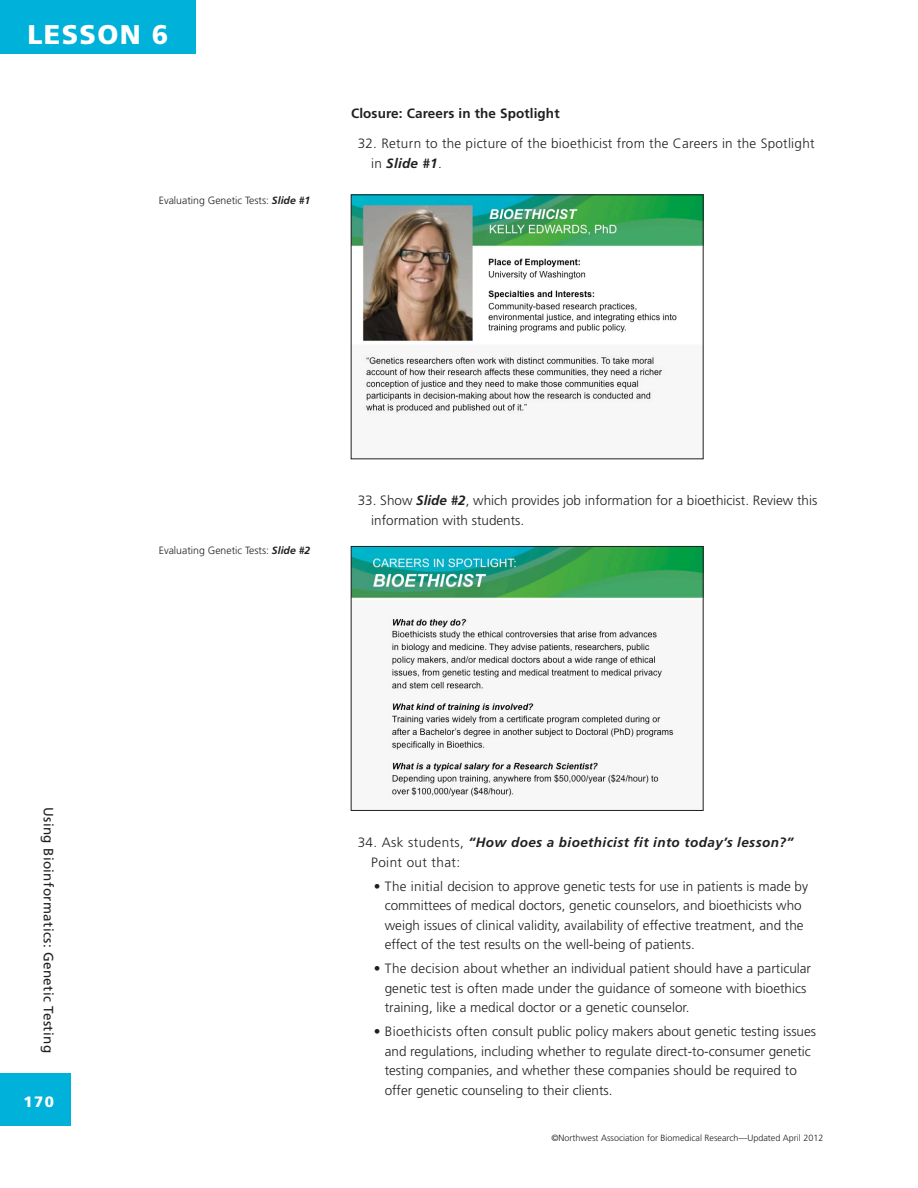
<style>
.page{position:relative;width:918px;height:1188px;background:#fff}
.page>*{position:absolute;margin:0;border:0;box-sizing:border-box;transform-origin:0 0}
.t1{font:900 27px "Frutiger LT Std";letter-spacing:.05em;color:#fff}
.t2{font:900 15px "Frutiger LT Std";color:#fff}
.t3{font:300 13.5px/19.5px "Frutiger LT Std";color:#231f20}
.t4{font:300 13.5px/19.5px "Frutiger LT Std";letter-spacing:.02em;color:#231f20}
.t5{font:italic 700 13.5px/19.5px "Frutiger LT Std";letter-spacing:.03em;color:#231f20}
.t6{font:13.5px "Frutiger LT Std";letter-spacing:.025em;color:#231f20}
.t7{font:700 13.5px "Frutiger LT Std";letter-spacing:.01em;color:#231f20}
.t8{font:300 10.5px "Frutiger LT Std";color:#231f20}
.t9{font:300 9px "Frutiger LT Std";color:#231f20}
.s1{font-weight:700;font-style:italic}
.s2{font-weight:300;font-style:normal}
</style>
<div class="page">
<div style="left:0;top:0;width:196px;height:54px;background:#00b1d9"></div>
<div style="left:0;top:1073px;width:70px;height:52px;background:#00b1d9"></div>
<img style="left:353px;top:197px;width:348px;height:217px">
<img style="left:353px;top:548px;width:348px;height:249px">
<div style="left:351px;top:546px;width:352px;height:265px;border:1px solid #231f20"></div>
<p class="t1" style="left:28px;top:18px;width:142px">LESSON 6</p>
<p class="t8" style="left:159px;top:194px;width:153px">Evaluating Genetic Tests: <span class="s1">Slide #1</span></p>
<p class="t7" style="left:351px;top:106px;width:210px">Closure: Careers in the Spotlight</p>
<p class="t4" style="left:371px;top:134px;width:445px;text-indent:-14px">32. Return to the picture of the bioethicist from the Careers in the Spotlight in <span class="s1">Slide #1</span>.</p>
<p class="t6" style="left:56px;top:807px;width:247px;rotate:90deg">Using Bioinformatics: Genetic Testing</p>
<p class="t2" style="left:23px;top:1093px;width:32px">170</p>
<p class="t8" style="left:159px;top:545px;width:153px">Evaluating Genetic Tests: <span class="s1">Slide #2</span></p>
<p class="t3" style="left:371px;top:491px;width:448px;text-indent:-14px">33. Show <span class="s1">Slide #2</span>, which provides job information for a bioethicist. Review this information with students.</p>
<p class="t5" style="left:371px;top:833px;width:424px;text-indent:-14px"><span class="s2">34. Ask students,</span> “How does a bioethicist fit into today’s lesson?”<br><span class="s2">Point out that:</span></p>
<p class="t3" style="left:385px;top:876px;width:425px;text-indent:-11px">• The initial decision to approve genetic tests for use in patients is made by committees of medical doctors, genetic counselors, and bioethicists who weigh issues of clinical validity, availability of effective treatment, and the effect of the test results on the well-being of patients.</p>
<p class="t3" style="left:385px;top:959px;width:428px;text-indent:-11px">• The decision about whether an individual patient should have a particular genetic test is often made under the guidance of someone with bioethics training, like a medical doctor or a genetic counselor.</p>
<p class="t3" style="left:385px;top:1022px;width:433px;text-indent:-11px">• Bioethicists often consult public policy makers about genetic testing issues and regulations, including whether to regulate direct-to-consumer genetic testing companies, and whether these companies should be required to offer genetic counseling to their clients.</p>
<p class="t9" style="left:551px;top:1133px;width:274px">©Northwest Association for Biomedical Research—Updated April 2012</p>
</div>
